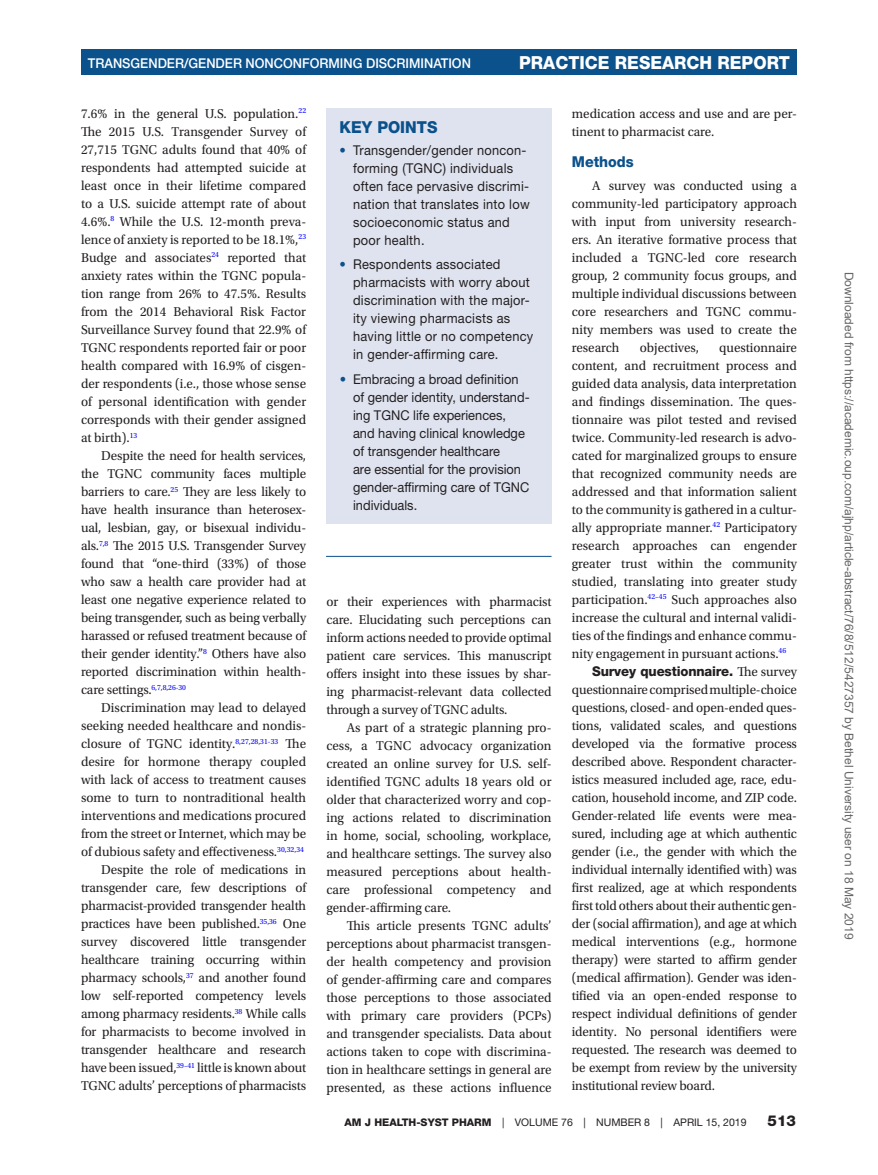
<style>
.page{position:relative;width:878px;height:1175px;background:#fff}
.page>*{position:absolute;margin:0;border:0;box-sizing:border-box;transform-origin:0 0}
.t1{font:800 18px "Helvetica Neue LT Std";color:#fff;scale:.95 1}
.t2{font:800 16.5px "Helvetica Neue LT Std";color:#0b518b;scale:.95 1}
.t3{font:800 15px "Helvetica Neue LT Std";color:#0b518b;scale:.95 1}
.t4{font:800 15px "Helvetica Neue LT Std";color:#231f20}
.t5{font:13.5px/18px "Utopia Std";letter-spacing:-.005em;color:#231f20;text-align:justify}
.t6{font:13.5px/18px "Helvetica Neue LT Std";letter-spacing:.02em;color:#231f20;scale:.95 1}
.t7{font:13.5px/18px "Helvetica Neue LT Std";color:#231f20;scale:.95 1}
.t8{font:500 13.5px "Helvetica Neue LT Std";color:#fff;scale:.95 1}
.t9{font:800 13.5px "Helvetica Neue LT Std";letter-spacing:-.01em;color:#231f20}
.t10{font:12px "Arial";color:#666}
.t11{font:10.5px "Helvetica Neue LT Std";color:#231f20}
.s1{color:#0b518b}
.s2{font-family:"Utopia Std";font-weight:400}
.s3{font-weight:800}
</style>
<div class="page">
<div style="left:81px;top:50px;width:715px;height:25px;background:#0b518b"></div>
<div style="left:326px;top:108px;width:225px;height:416px;background:#dee3ef"></div>
<hr style="left:326px;top:556px;width:225px;height:1px;background:#0b518b">
<p class="t8" style="left:88px;top:55px;width:405px">TRANSGENDER/GENDER NONCONFORMING DISCRIMINATION</p>
<h1 class="t1" style="left:519px;top:52px;width:286px">PRACTICE RESEARCH REPORT</h1>
<p class="t5" style="left:81px;top:105px;width:227px">7.6% in the general U.S. population.<sup>22<br></sup>The 2015 U.S. Transgender Survey of 27,715 TGNC adults found that 40% of respondents had attempted suicide at least once in their lifetime compared to a U.S. suicide attempt rate of about 4.6%.<sup>8</sup> While the U.S. 12-month preva&shy;lence of anxiety is reported to be 18.1%,<sup>23<br></sup>Budge and associates<sup>24</sup> reported that anxiety rates within the TGNC popula&shy;tion range from 26% to 47.5%. Results from the 2014 Behavioral Risk Factor Surveillance Survey found that 22.9% of TGNC respondents reported fair or poor health compared with 16.9% of cisgen&shy;der respondents (i.e., those whose sense of personal identification with gender corresponds with their gender assigned at birth).<sup>13</sup></p>
<p class="t5" style="left:81px;top:447px;width:227px;text-indent:20px">Despite the need for health services, the TGNC community faces multiple barriers to care.<sup>25</sup> They are less likely to have health insurance than heterosex&shy;ual, lesbian, gay, or bisexual individu&shy;als.<sup>7</sup><sup>,</sup><sup>8</sup> The 2015 U.S. Transgender Survey found that “one-third (33%) of those who saw a health care provider had at least one negative experience related to being transgender, such as being verbally harassed or refused treatment because of their gender identity.”<sup>8</sup> Others have also reported discrimination within health&shy;care settings.<sup>6</sup><sup>,</sup><sup>7</sup><sup>,</sup><sup>8</sup><sup>,</sup><sup>26-30</sup></p>
<p class="t5" style="left:81px;top:699px;width:227px;text-align:right">Discrimination may lead to delayed seeking needed healthcare and nondis&shy;closure of TGNC identity.<sup>8</sup><sup>,</sup><sup>27</sup><sup>,</sup><sup>28</sup><sup>,</sup><sup>31-33</sup> The desire for hormone therapy coupled with lack of access to treatment causes some to turn to nontraditional health interventions and medications procured from the street or Internet, which may be of dubious safety and effectiveness.<sup>30</sup><sup>,</sup><sup>32</sup><sup>,</sup><sup>34<br></sup>Despite the role of medications in transgender care, few descriptions of pharmacist-provided transgender health practices have been published.<sup>35</sup><sup>,</sup><sup>36</sup> One survey discovered little transgender healthcare training occurring within pharmacy schools,<sup>37</sup> and another found low self-reported competency levels among pharmacy residents.<sup>38</sup> While calls for pharmacists to become involved in transgender healthcare and research have been issued,<sup>39–41</sup> little is known about TGNC adults’ perceptions of pharmacists</p>
<p class="t5" style="left:572px;top:105px;width:227px">medication access and use and are per&shy;tinent to pharmacist care.</p>
<p class="t3" style="left:572px;top:153px;width:67px">Methods</p>
<p class="t5" style="left:572px;top:177px;width:227px;text-indent:20px">A survey was conducted using a community-led participatory approach with input from university research&shy;ers. An iterative formative process that included a TGNC-led core research group, 2 community focus groups, and multiple individual discussions between core researchers and TGNC commu&shy;nity members was used to create the research</p>
<p class="t2" style="left:339px;top:118px;width:104px">KEY POINTS</p>
<p class="t6" style="left:353px;top:141px;width:187px;text-indent:-14px"><span class="s1">•</span> Transgender/gender noncon&shy;forming (TGNC) individuals often face pervasive discrimi&shy;nation that translates into low socioeconomic status and poor health.</p>
<p class="t6" style="left:353px;top:255px;width:191px;text-indent:-14px"><span class="s1">•</span> Respondents associated pharmacists with worry about discrimination with the major&shy;ity viewing pharmacists as having little or no competency in gender-affirming care.</p>
<p class="t7" style="left:353px;top:370px;width:187px;text-indent:-13px"><span class="s1">•</span> Embracing a broad definition of gender identity, understand&shy;ing TGNC life experiences, and having clinical knowledge of transgender healthcare<br>are essential for the provision gender-affirming care of TGNC individuals.</p>
<p class="t5" style="left:639px;top:339px;width:61px">objectives,</p>
<p class="t5" style="left:571px;top:339px;width:227px;text-indent:147px">questionnaire content, and recruitment process and guided data analysis, data interpretation and findings dissemination. The ques&shy;tionnaire was pilot tested and revised twice. Community-led research is advo&shy;cated for marginalized groups to ensure that recognized community needs are addressed and that information salient to the community is gathered in a cultur&shy;ally appropriate manner.<sup>42</sup> Participatory research approaches can engender greater trust within the community studied, translating into greater study participation.<sup>42–45</sup> Such approaches also increase the cultural and internal validi&shy;ties of the findings and enhance commu&shy;nity engagement in pursuant actions.<sup>46</sup></p>
<p class="t9" style="left:592px;top:663px;width:206px">Survey questionnaire. <span class="s2">The survey</span></p>
<p class="t5" style="left:571px;top:681px;width:227px">questionnaire comprised multiple-choice questions, closed- and open-ended ques&shy;tions, validated scales, and questions developed via the formative process described above. Respondent character&shy;istics measured included age, race, edu&shy;cation, household income, and ZIP code.<br>Gender-related life events were mea&shy;sured, including age at which authentic gender (i.e., the gender with which the individual internally identified with) was first realized, age at which respondents first told others about their authentic gen&shy;der (social affirmation), and age at which medical interventions (e.g., hormone therapy) were started to affirm gender (medical affirmation). Gender was iden&shy;tified via an open-ended response to respect individual definitions of gender identity. No personal identifiers were requested. The research was deemed to be exempt from review by the university institutional review board.</p>
<p class="t5" style="left:326px;top:592px;width:227px">or their experiences with pharmacist care. Elucidating such perceptions can inform actions needed to provide optimal patient care services. This manuscript offers insight into these issues by shar&shy;ing pharmacist-relevant data collected through a survey of TGNC adults.</p>
<p class="t5" style="left:326px;top:718px;width:227px;text-indent:20px">As part of a strategic planning pro&shy;cess, a TGNC advocacy organization created an online survey for U.S. self&shy;identified TGNC adults 18 years old or older that characterized worry and cop&shy;ing actions related to discrimination in home, social, schooling, workplace, and healthcare settings. The survey also measured perceptions about health&shy;care professional competency and gender-affirming care.</p>
<p class="t5" style="left:326px;top:916px;width:227px;text-indent:20px">This article presents TGNC adults’ perceptions about pharmacist transgen&shy;der health competency and provision of gender-affirming care and compares those perceptions to those associated with primary care providers (PCPs) and transgender specialists. Data about actions taken to cope with discrimina&shy;tion in healthcare settings in general are presented, as these actions influence</p>
<p class="t11" style="left:344px;top:1116px;width:404px"><span class="s3">AM J HEALTH-SYST PHARM</span> | VOLUME 76 | NUMBER 8 | APRIL 15, 2019</p>
<p class="t4" style="left:767px;top:1112px;width:30px">513</p>
<p class="t10" style="left:853px;top:272px;width:669px;rotate:90deg">Downloaded from https://academic.oup.com/ajhp/article-abstract/76/8/512/5427357 by Bethel University user on 18 May 2019</p>
</div>
